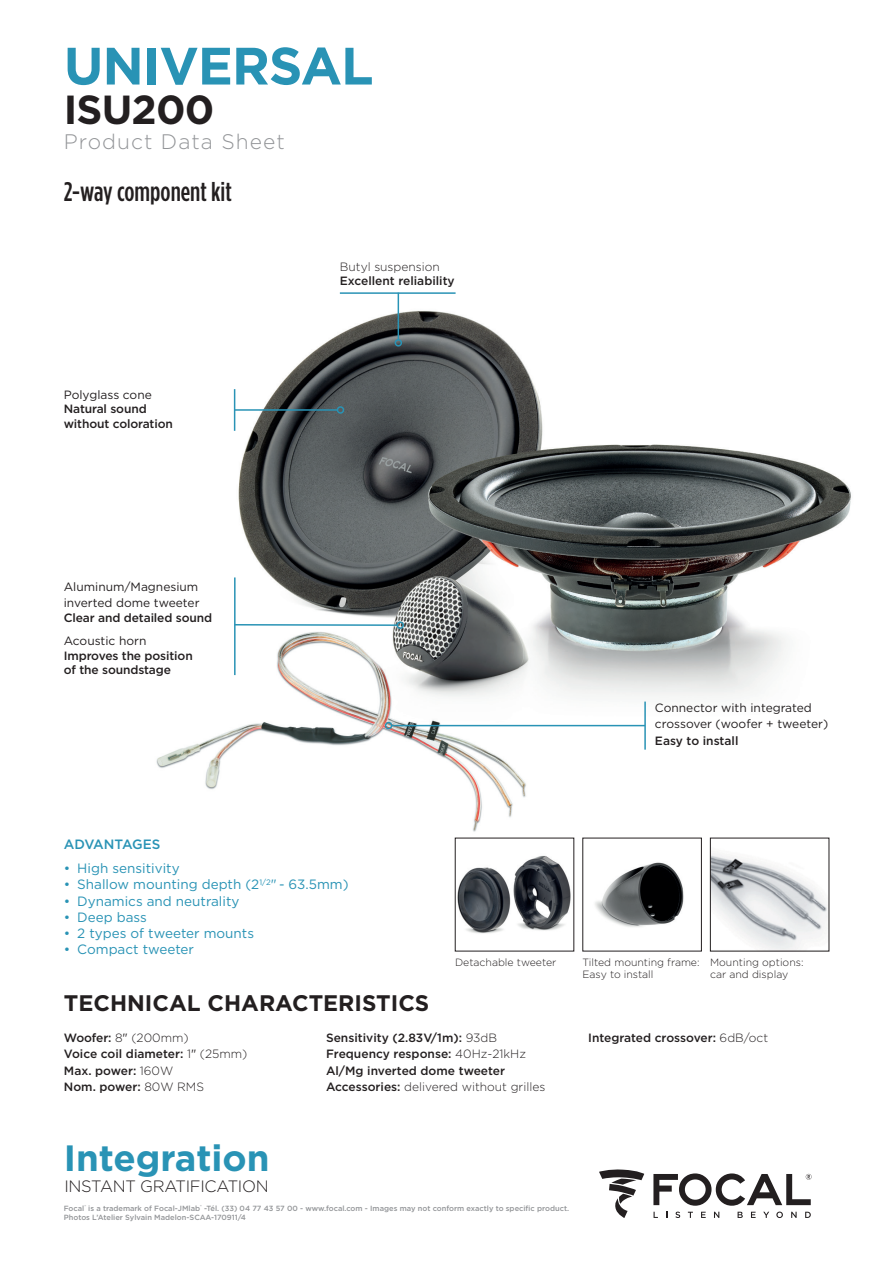
<style>
.page{position:relative;width:893px;height:1263px;background:#fff}
.page>*{position:absolute;margin:0;border:0;box-sizing:border-box;transform-origin:0 0}
.t1{font:700 52.5px "Gotham";letter-spacing:-.02em;color:#2993b5}
.t2{font:700 40.5px "Gotham";letter-spacing:-.02em;color:#231f20}
.t3{font:700 36.6px "Gotham";color:#2993b5}
.Sous-titre{font:500 27px "Gotham Condensed";color:#231f20}
.Caractéristiques_tec{font:700 22.5px "Gotham";color:#231f20}
.Fiche_produit{font:300 21px "Gotham";letter-spacing:.05em;color:#939598}
.t4{font:300 16.5px "Gotham";letter-spacing:-.02em;color:#231f20}
.t5{font:13.5px "Gotham";color:#2993b5}
.Ce_qui_fait_la_diffé{font:500 13.5px "Gotham";color:#2993b5}
.Texte{font:500 12px/14.4px "Gotham";letter-spacing:-.01em;color:#231f20}
.Texte-2{font:12px/16.5px "Gotham";color:#231f20}
.Texte-3{font:300 12px "Gotham";color:#231f20}
.Texte-4{font:300 10.5px/12.6px "Gotham";color:#231f20}
.NBDP{font:500 7.5px "Gotham";color:#939598}
.s1{font-weight:500}
.s2{font-weight:400}
.s3{font-weight:300}
</style>
<div class="page">
<img style="left:233px;top:292px;width:618px;height:435px">
<img style="left:156px;top:628px;width:378px;height:225px">
<svg style="left:653px;top:1173px;width:158px;height:45px"></svg>
<svg style="left:599px;top:1169px;width:45px;height:49px"></svg>
<img style="left:595px;top:862px;width:89px;height:65px">
<img style="left:712px;top:853px;width:115px;height:96px">
<img style="left:457px;top:840px;width:114px;height:94px">
<hr style="left:234px;top:577px;width:2px;height:98px;background:#2993b5">
<hr style="left:235px;top:624px;width:162px;height:2px;background:#2993b5">
<div style="left:396px;top:621px;width:8px;height:8px;border:2px solid #2993b5;border-radius:50%"></div>
<hr style="left:340px;top:292px;width:116px;height:2px;background:#2993b5">
<hr style="left:398px;top:293px;width:1px;height:47px;background:#2993b5">
<div style="left:395px;top:339px;width:7px;height:8px;border:2px solid #2993b5;border-radius:50%"></div>
<hr style="left:234px;top:389px;width:1px;height:42px;background:#2993b5">
<hr style="left:234px;top:409px;width:103px;height:2px;background:#2993b5">
<div style="left:337px;top:406px;width:7px;height:8px;border:2px solid #2993b5;border-radius:50%"></div>
<hr style="left:644px;top:701px;width:2px;height:49px;background:#2993b5">
<hr style="left:392px;top:725px;width:253px;height:1px;background:#2993b5">
<div style="left:385px;top:722px;width:7px;height:7px;border:2px solid #2993b5;border-radius:50%"></div>
<p class="t1" style="left:64px;top:31px;width:311px">UNIVERSAL</p>
<p class="t2" style="left:64px;top:83px;width:152px">ISU200</p>
<p class="Fiche_produit" style="left:64px;top:129px;width:222px">Product Data Sheet</p>
<p class="Sous-titre" style="left:64px;top:177px;width:169px">2-way component kit</p>
<p class="Texte-2" style="left:64px;top:386px;width:90px">Polyglass cone</p>
<p class="Texte" style="left:64px;top:401px;width:111px">Natural sound without coloration</p>
<p class="Texte-3" style="left:340px;top:259px;width:102px">Butyl suspension</p>
<p class="Texte" style="left:340px;top:274px;width:116px">Excellent reliability</p>
<p class="Texte-2" style="left:64px;top:578px;width:137px">Aluminum/Magnesium inverted dome tweeter</p>
<p class="Texte" style="left:64px;top:610px;width:150px">Clear and detailed sound</p>
<p class="Texte-2" style="left:64px;top:632px;width:84px">Acoustic horn</p>
<p class="Texte" style="left:64px;top:648px;width:131px">Improves the position of the soundstage</p>
<p class="Texte-2" style="left:655px;top:699px;width:175px">Connector with integrated crossover (woofer + tweeter)</p>
<p class="Texte" style="left:655px;top:733px;width:85px">Easy to install</p>
<p class="Ce_qui_fait_la_diffé" style="left:64px;top:835px;width:98px">ADVANTAGES</p>
<p class="t5" style="left:64px;top:860px;width:117px">• High sensitivity</p>
<p class="t5" style="left:64px;top:876px;width:286px">• Shallow mounting depth (2<sup>1/2</sup>" - 63.5mm)</p>
<p class="t5" style="left:64px;top:892px;width:177px">• Dynamics and neutrality</p>
<p class="t5" style="left:64px;top:908px;width:85px">• Deep bass</p>
<p class="t5" style="left:64px;top:925px;width:192px">• 2 types of tweeter mounts</p>
<p class="t5" style="left:64px;top:941px;width:132px">• Compact tweeter</p>
<p class="Caractéristiques_tec" style="left:64px;top:988px;width:367px">TECHNICAL CHARACTERISTICS</p>
<p class="Texte-4" style="left:455px;top:955px;width:103px">Detachable tweeter</p>
<p class="Texte-3" style="left:64px;top:1030px;width:126px"><span class="s1">Woofer:</span> 8<span class="s2">"</span> (200mm)</p>
<p class="Texte" style="left:64px;top:1046px;width:185px">Voice coil diameter: <span class="s3">1</span><span class="s2">"</span> <span class="s3">(25mm)</span></p>
<p class="Texte" style="left:64px;top:1063px;width:111px">Max. power: <span class="s3">160W</span></p>
<p class="Texte" style="left:64px;top:1079px;width:142px">Nom. power: <span class="s3">80W RMS</span></p>
<p class="Texte" style="left:326px;top:1030px;width:173px">Sensitivity (2.83V/1m): <span class="s3">93dB</span></p>
<p class="Texte" style="left:326px;top:1046px;width:201px">Frequency response: <span class="s3">40Hz-21kHz</span></p>
<p class="Texte" style="left:326px;top:1063px;width:181px">Al/Mg inverted dome tweeter</p>
<p class="Texte-3" style="left:326px;top:1079px;width:221px"><span class="s1">Accessories:</span> delivered without grilles</p>
<p class="Texte-4" style="left:583px;top:955px;width:119px">Tilted mounting frame:</p>
<p class="Texte-4" style="left:583px;top:968px;width:72px">Easy to install</p>
<p class="Texte-4" style="left:710px;top:955px;width:95px">Mounting options: car and display</p>
<p class="Texte" style="left:588px;top:1030px;width:182px">Integrated crossover: <span class="s3">6dB/oct</span></p>
<p class="t3" style="left:64px;top:1133px;width:207px">Integration</p>
<p class="t4" style="left:64px;top:1175px;width:206px">INSTANT GRATIFICATION</p>
<p class="NBDP" style="left:64px;top:1203px;width:507px">Focal<sup>®</sup> is a trademark of Focal-JMlab<sup>®</sup> -Tél. (33) 04 77 43 57 00 - www.focal.com - Images may not conform exactly to specific product.</p>
<p class="NBDP" style="left:64px;top:1212px;width:184px">Photos L’Atelier Sylvain Madelon-SCAA-170911/4</p>
</div>
